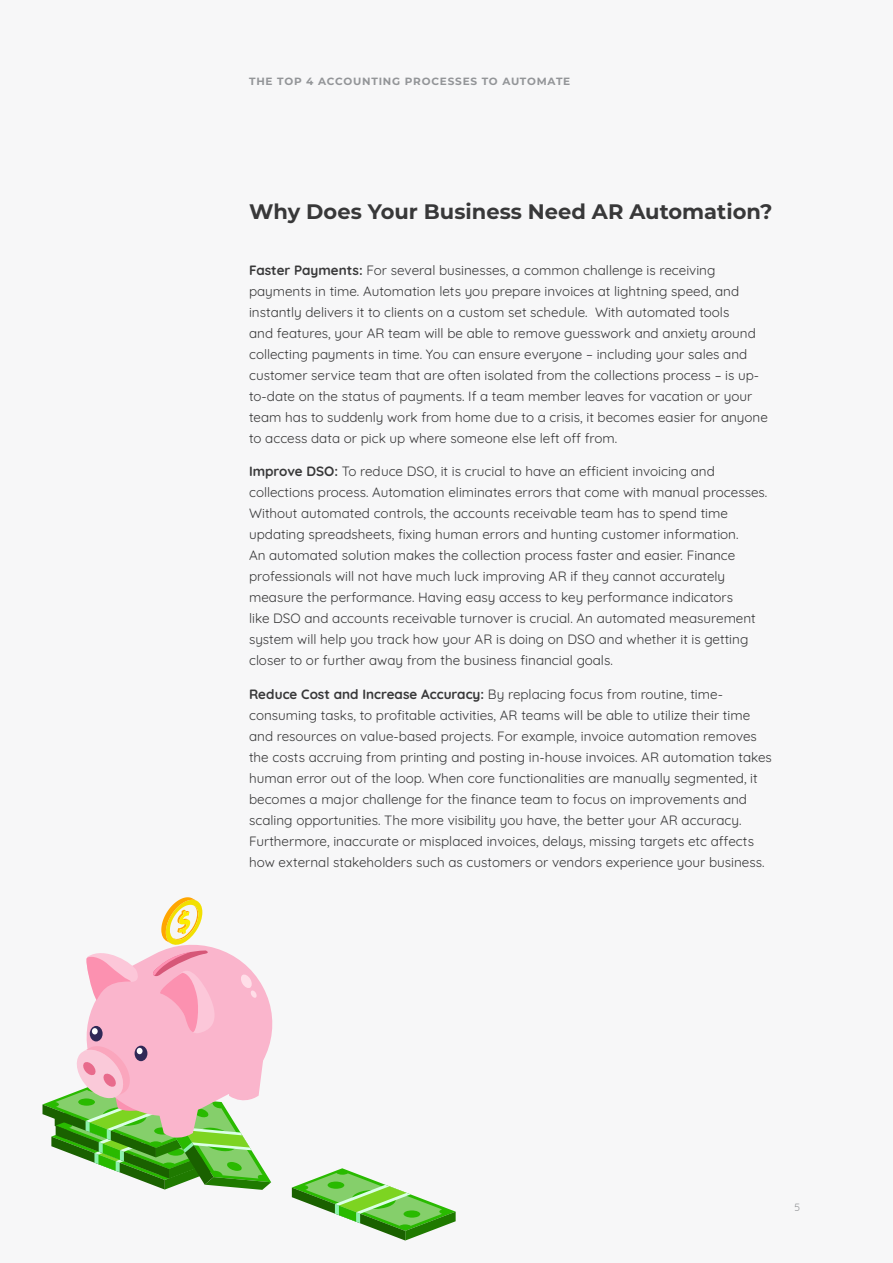
<style>
.page{position:relative;width:893px;height:1263px;background:#f7f7f8}
.page>*{position:absolute;margin:0;border:0;box-sizing:border-box;transform-origin:0 0}
.HEADING_2{font:700 21px "Montserrat";color:#383839}
.COPY_-_NEW{font:13.5px/21px "Quicksand";color:#383839}
.t1{font:700 10.5px "Montserrat";letter-spacing:.075em;color:#939598}
.t2{font:10.5px "Quicksand";color:#939598}
.s1{font-weight:700}
</style>
<div class="page">
<svg style="left:292px;top:1168px;width:164px;height:72px"></svg>
<svg style="left:43px;top:897px;width:230px;height:293px"></svg>
<p class="t1" style="left:249px;top:74px;width:323px">THE TOP 4 ACCOUNTING PROCESSES TO AUTOMATE</p>
<p class="HEADING_2" style="left:249px;top:197px;width:525px">Why Does Your Business Need AR Automation?</p>
<p class="COPY_-_NEW" style="left:249px;top:258px;width:520px"><span class="s1">Faster Payments:</span> For several businesses, a common challenge is receiving payments in time. Automation lets you prepare invoices at lightning speed, and instantly delivers it to clients on a custom set schedule. With automated tools<br>and features, your AR team will be able to remove guesswork and anxiety around collecting payments in time. You can ensure everyone – including your sales and customer service team that are often isolated from the collections process – is up&shy;to-date on the status of payments. If a team member leaves for vacation or your team has to suddenly work from home due to a crisis, it becomes easier for anyone to access data or pick up where someone else left off from.</p>
<p class="COPY_-_NEW" style="left:249px;top:460px;width:520px"><span class="s1">Improve DSO:</span> To reduce DSO, it is crucial to have an efficient invoicing and collections process. Automation eliminates errors that come with manual processes.<br>Without automated controls, the accounts receivable team has to spend time updating spreadsheets, fixing human errors and hunting customer information.<br>An automated solution makes the collection process faster and easier. Finance professionals will not have much luck improving AR if they cannot accurately measure the performance. Having easy access to key performance indicators<br>like DSO and accounts receivable turnover is crucial. An automated measurement system will help you track how your AR is doing on DSO and whether it is getting closer to or further away from the business financial goals.</p>
<p class="COPY_-_NEW" style="left:249px;top:682px;width:524px"><span class="s1">Reduce Cost and Increase Accuracy:</span> By replacing focus from routine, time&shy;consuming tasks, to profitable activities, AR teams will be able to utilize their time and resources on value-based projects. For example, invoice automation removes the costs accruing from printing and posting in-house invoices. AR automation takes human error out of the loop. When core functionalities are manually segmented, it becomes a major challenge for the finance team to focus on improvements and scaling opportunities. The more visibility you have, the better your AR accuracy.<br>Furthermore, inaccurate or misplaced invoices, delays, missing targets etc affects how external stakeholders such as customers or vendors experience your business.</p>
<p class="t2" style="left:794px;top:1199px;width:7px">5</p>
</div>
